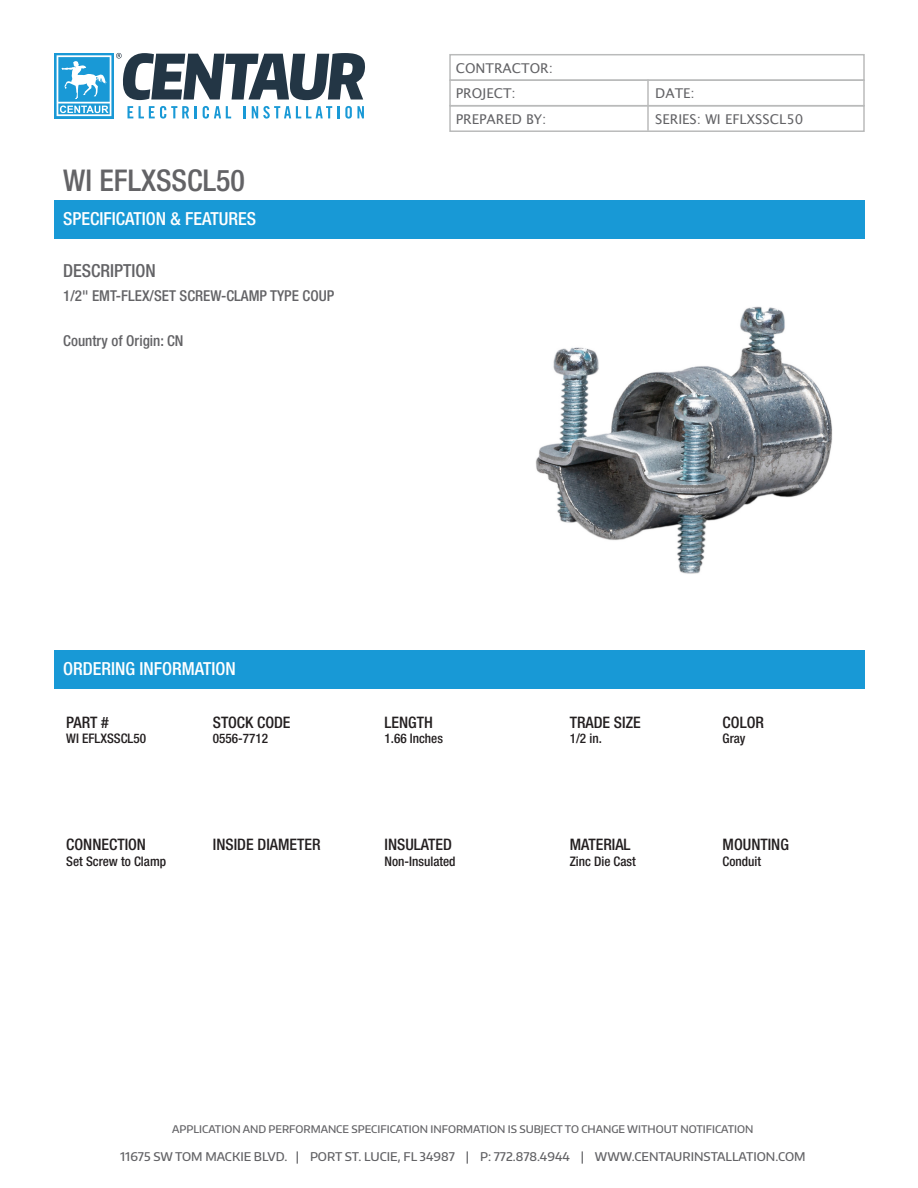
<style>
.page{position:relative;width:918px;height:1188px;background:#fff}
.page>*{position:absolute;margin:0;border:0;box-sizing:border-box;transform-origin:0 0}
.t1{font:500 condensed 30px "Helvetica Neue";color:#636366}
.t2{font:500 condensed 18px "Helvetica Neue";color:#fff}
.t3{font:500 condensed 18px "Helvetica Neue";color:#636366}
.t4{font:500 condensed 15.9px "Helvetica Neue";color:#231f20}
.t5{font:500 condensed 15px "Helvetica Neue";color:#636366}
.t6{font:13.5px "Lucida Grande";color:#636366}
.t7{font:500 condensed 13.2px "Helvetica Neue";color:#231f20}
.t8{font:500 12px "Encode Sans Normal";color:#636366}
.t9{font:500 10.5px "Encode Sans Normal";color:#636366}
</style>
<div class="page">
<svg style="left:54px;top:53px;width:3px;height:65px"></svg>
<svg style="left:57px;top:53px;width:308px;height:65px"></svg>
<div style="left:449px;top:54px;width:416px;height:27px;border:2px solid #babbbb"></div>
<div style="left:449px;top:79px;width:416px;height:27px;border:2px solid #babbbb"></div>
<hr style="left:647px;top:80px;width:2px;height:25px;background:#babbbb">
<div style="left:449px;top:105px;width:416px;height:27px;border:2px solid #babbbb"></div>
<hr style="left:647px;top:106px;width:2px;height:24px;background:#babbbb">
<div style="left:54px;top:200px;width:811px;height:39px;background:#1899d6"></div>
<div style="left:54px;top:650px;width:811px;height:39px;background:#1899d6"></div>
<img style="left:536px;top:306px;width:296px;height:268px">
<p class="t1" style="left:63px;top:163px;width:183px">WI EFLXSSCL50</p>
<p class="t2" style="left:63px;top:208px;width:195px">SPECIFICATION &amp; FEATURES</p>
<p class="t3" style="left:63px;top:260px;width:94px">DESCRIPTION</p>
<p class="t5" style="left:63px;top:286px;width:273px">1/2" EMT-FLEX/SET SCREW-CLAMP TYPE COUP</p>
<p class="t5" style="left:63px;top:331px;width:122px">Country of Origin: CN</p>
<p class="t6" style="left:456px;top:60px;width:99px">CONTRACTOR:</p>
<p class="t6" style="left:456px;top:86px;width:62px">PROJECT:</p>
<p class="t6" style="left:655px;top:86px;width:41px">DATE:</p>
<p class="t6" style="left:456px;top:111px;width:92px">PREPARED BY:</p>
<p class="t6" style="left:655px;top:111px;width:150px">SERIES: WI EFLXSSCL50</p>
<p class="t2" style="left:63px;top:658px;width:174px">ORDERING INFORMATION</p>
<p class="t4" style="left:66px;top:712px;width:44px">PART #</p>
<p class="t7" style="left:66px;top:731px;width:81px">WI EFLXSSCL50</p>
<p class="t4" style="left:213px;top:712px;width:79px">STOCK CODE</p>
<p class="t7" style="left:213px;top:731px;width:57px">0556-7712</p>
<p class="t4" style="left:385px;top:712px;width:50px">LENGTH</p>
<p class="t7" style="left:385px;top:731px;width:60px">1.66 Inches</p>
<p class="t4" style="left:570px;top:712px;width:72px">TRADE SIZE</p>
<p class="t7" style="left:570px;top:731px;width:34px">1/2 in.</p>
<p class="t4" style="left:723px;top:712px;width:43px">COLOR</p>
<p class="t7" style="left:723px;top:731px;width:24px">Gray</p>
<p class="t4" style="left:66px;top:835px;width:81px">CONNECTION</p>
<p class="t7" style="left:66px;top:854px;width:101px">Set Screw to Clamp</p>
<p class="t4" style="left:213px;top:835px;width:109px">INSIDE DIAMETER</p>
<p class="t4" style="left:570px;top:835px;width:63px">MATERIAL</p>
<p class="t7" style="left:570px;top:854px;width:68px">Zinc Die Cast</p>
<p class="t4" style="left:385px;top:835px;width:69px">INSULATED</p>
<p class="t7" style="left:385px;top:854px;width:73px">Non-Insulated</p>
<p class="t4" style="left:723px;top:835px;width:68px">MOUNTING</p>
<p class="t7" style="left:723px;top:854px;width:40px">Conduit</p>
<p class="t9" style="left:172px;top:1122px;width:583px">APPLICATION AND PERFORMANCE SPECIFICATION INFORMATION IS SUBJECT TO CHANGE WITHOUT NOTIFICATION</p>
<p class="t8" style="left:120px;top:1149px;width:687px">11675 SW TOM MACKIE BLVD. | PORT ST. LUCIE, FL 34987 | P: 772.878.4944 | WWW.CENTAURINSTALLATION.COM</p>
</div>
